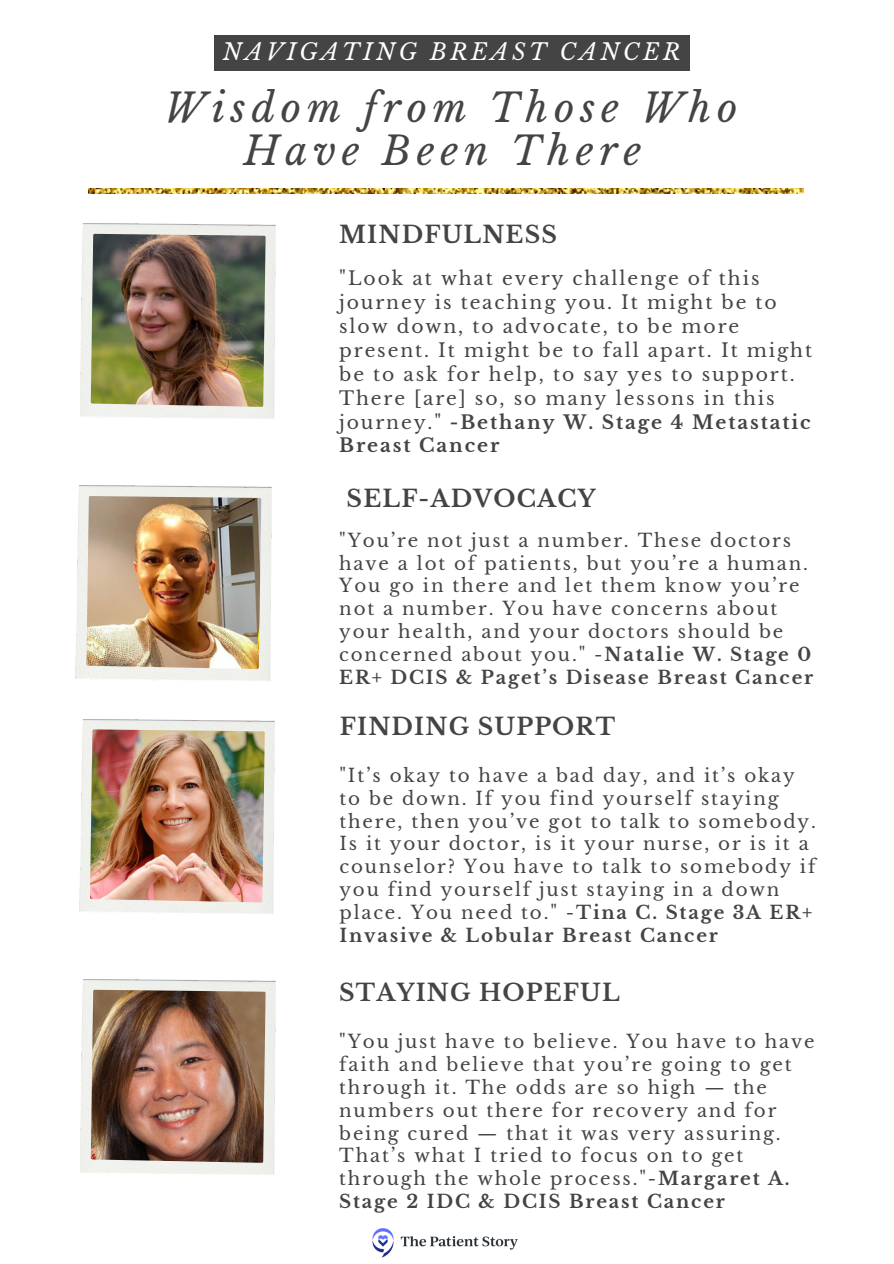
<style>
.page{position:relative;width:894px;height:1264px;background:#fff}
.page>*{position:absolute;margin:0;border:0;box-sizing:border-box;transform-origin:0 0}
.t1{font:italic 39px/42.8px "Libre Baskerville";letter-spacing:.15em;color:#444;text-align:center}
.t2{font:700 23.4px "Libre Baskerville";letter-spacing:.05em;color:#444}
.t3{font:italic 22.65px "Libre Baskerville";letter-spacing:.15em;color:#fff}
.t4{font:18.75px/24px "Libre Baskerville";letter-spacing:.1em;color:#444}
.t5{font:18.3px/22.8px "Libre Baskerville";letter-spacing:.1em;color:#444}
.s1{font-weight:700}
</style>
<div class="page">
<img style="left:80px;top:223px;width:196px;height:196px">
<img style="left:91px;top:234px;width:174px;height:173px">
<img style="left:79px;top:719px;width:196px;height:195px">
<img style="left:90px;top:729px;width:175px;height:173px">
<img style="left:76px;top:486px;width:195px;height:195px">
<img style="left:86px;top:496px;width:175px;height:173px">
<img style="left:80px;top:979px;width:196px;height:196px">
<img style="left:91px;top:989px;width:174px;height:173px">
<img style="left:88px;top:188px;width:715px;height:6px">
<img style="left:372px;top:1228px;width:146px;height:30px">
<div style="left:214px;top:35px;width:475px;height:36px;background:#444"></div>
<p class="t3" style="left:223px;top:38px;width:459px">NAVIGATING BREAST CANCER</p>
<p class="t1" style="left:164px;top:87px;width:574px">Wisdom from Those Who<br>Have Been There</p>
<p class="t2" style="left:339px;top:220px;width:219px">MINDFULNESS</p>
<p class="t4" style="left:339px;top:266px;width:474px">"Look at what every challenge of this journey is teaching you. It might be to slow down, to advocate, to be more present. It might be to fall apart. It might be to ask for help, to say yes to support.<br>There [are] so, so many lessons in this journey." <span class="s1">-Bethany W. Stage 4 Metastatic Breast Cancer</span></p>
<p class="t2" style="left:346px;top:484px;width:250px">SELF-ADVOCACY</p>
<p class="t5" style="left:339px;top:529px;width:475px">"You’re not just a number. These doctors have a lot of patients, but you’re a human.<br>You go in there and let them know you’re not a number. You have concerns about your health, and your doctors should be concerned about you." -<span class="s1">Natalie W. Stage 0<br>ER+ DCIS &amp; Paget’s Disease Breast Cancer</span></p>
<p class="t2" style="left:339px;top:712px;width:277px">FINDING SUPPORT</p>
<p class="t5" style="left:339px;top:763px;width:478px">"It’s okay to have a bad day, and it’s okay to be down. If you find yourself staying there, then you’ve got to talk to somebody.<br>Is it your doctor, is it your nurse, or is it a counselor? You have to talk to somebody if you find yourself just staying in a down place. You need to." -<span class="s1">Tina C. Stage 3A ER+ Invasive &amp; Lobular Breast Cancer</span></p>
<p class="t2" style="left:339px;top:978px;width:282px">STAYING HOPEFUL</p>
<p class="t5" style="left:339px;top:1030px;width:476px">"You just have to believe. You have to have faith and believe that you’re going to get through it. The odds are so high — the numbers out there for recovery and for being cured — that it was very assuring.<br>That’s what I tried to focus on to get through the whole process."-<span class="s1">Margaret A.<br>Stage 2 IDC &amp; DCIS Breast Cancer</span></p>
</div>
